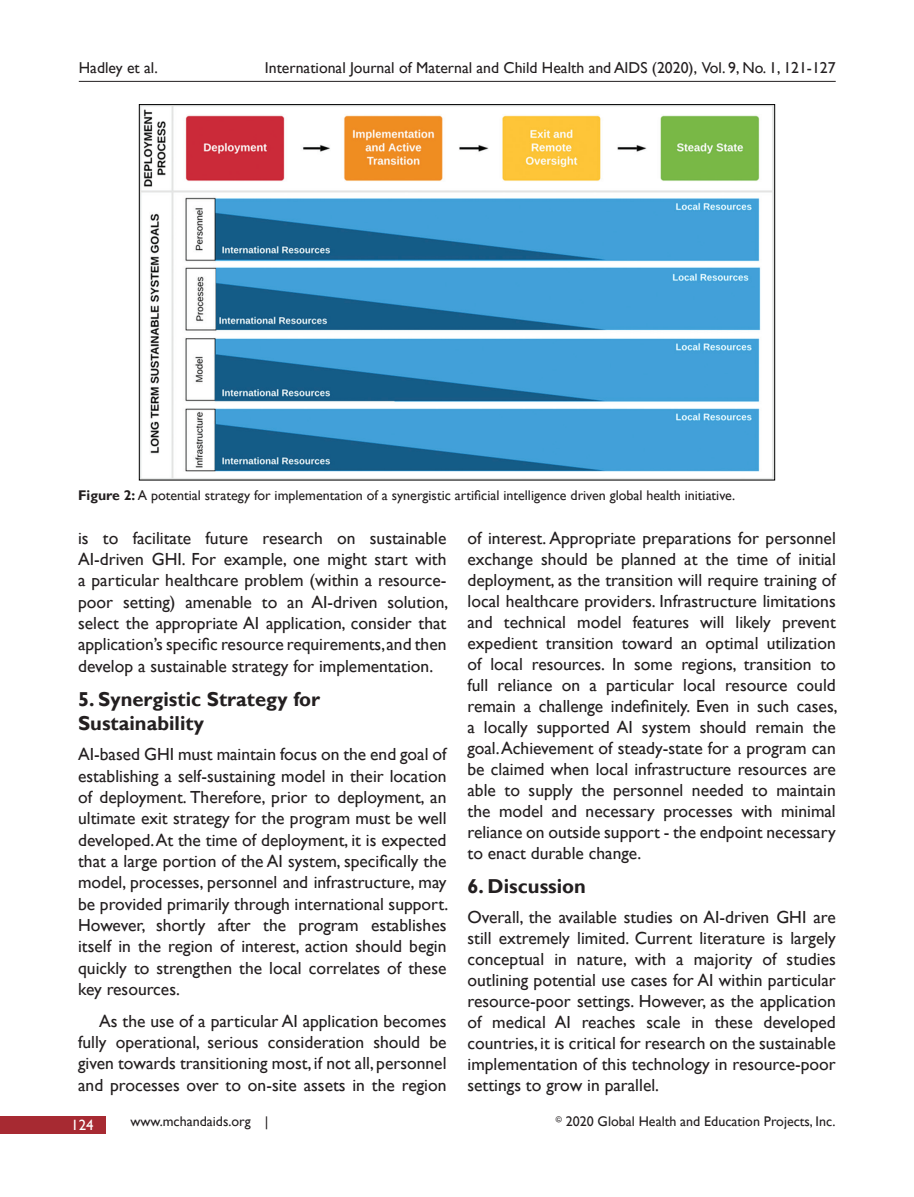
<style>
.page{position:relative;width:914px;height:1197px;background:#fff}
.page>*{position:absolute;margin:0;border:0;box-sizing:border-box;transform-origin:0 0}
.t1{font:700 20.12px/24px "Gill Sans";color:#231f20}
.TX{font:17.5px/21px "Gill Sans";color:#231f20;text-align:justify}
.TX_no_indent{font:17.5px/21.3px "Gill Sans";color:#231f20;text-align:justify}
.t2{font:15.75px "Gill Sans";color:#231f20}
.t3{font:14.88px "Gill Sans";color:#fff}
.FGC{font:14px "Gill Sans";color:#231f20}
.s1{font-weight:700}
</style>
<div class="page">
<hr style="left:79px;top:81px;width:756px;height:1px;background:#231f20">
<div style="left:0;top:1117px;width:106px;height:17px;background:#a72a32"></div>
<img style="left:141px;top:106px;width:631px;height:372px">
<p class="t2" style="left:79px;top:59px;width:81px">Hadley et al.</p>
<p class="t2" style="left:265px;top:59px;width:572px">International Journal of Maternal and Child Health and AIDS (2020), Vol. 9, No. 1, 121-127</p>
<p class="FGC" style="left:78px;top:487px;width:658px"><span class="s1">Figure 2:</span> A potential strategy for implementation of a synergistic artificial intelligence driven global health initiative.</p>
<p class="TX" style="left:78px;top:528px;width:371px">is to facilitate future research on sustainable AI-driven GHI. For example, one might start with a particular healthcare problem (within a resource&shy;poor setting) amenable to an AI-driven solution, select the appropriate AI application, consider that application’s specific resource requirements, and then develop a sustainable strategy for implementation.</p>
<h1 class="t1" style="left:78px;top:688px;width:243px">5. Synergistic Strategy for<br>Sustainability</h1>
<p class="TX_no_indent" style="left:78px;top:744px;width:371px">AI-based GHI must maintain focus on the end goal of establishing a self-sustaining model in their location of deployment. Therefore, prior to deployment, an ultimate exit strategy for the program must be well developed. At the time of deployment, it is expected that a large portion of the AI system, specifically the model, processes, personnel and infrastructure, may be provided primarily through international support.<br>However, shortly after the program establishes itself in the region of interest, action should begin quickly to strengthen the local correlates of these key resources.</p>
<p class="TX" style="left:78px;top:1010px;width:370px;text-indent:21px">As the use of a particular AI application becomes fully operational, serious consideration should be given towards transitioning most, if not all, personnel and processes over to on-site assets in the region</p>
<p class="TX" style="left:467px;top:528px;width:371px">of interest. Appropriate preparations for personnel exchange should be planned at the time of initial deployment, as the transition will require training of local healthcare providers. Infrastructure limitations and technical model features will likely prevent expedient transition toward an optimal utilization of local resources. In some regions, transition to full reliance on a particular local resource could remain a challenge indefinitely. Even in such cases, a locally supported AI system should remain the goal. Achievement of steady-state for a program can be claimed when local infrastructure resources are able to supply the personnel needed to maintain the model and necessary processes with minimal reliance on outside support - the endpoint necessary to enact durable change.</p>
<h1 class="t1" style="left:467px;top:875px;width:120px">6. Discussion</h1>
<p class="TX_no_indent" style="left:467px;top:907px;width:370px">Overall, the available studies on AI-driven GHI are still extremely limited. Current literature is largely conceptual in nature, with a majority of studies outlining potential use cases for AI within particular resource-poor settings. However, as the application of medical AI reaches scale in these developed countries, it is critical for research on the sustainable implementation of this technology in resource-poor settings to grow in parallel.</p>
<p class="t3" style="left:71px;top:1117px;width:24px">124</p>
<p class="FGC" style="left:130px;top:1114px;width:139px">www.mchandaids.org |</p>
<p class="FGC" style="left:556px;top:1114px;width:281px"><sup>©</sup> 2020 Global Health and Education Projects, Inc.</p>
</div>
